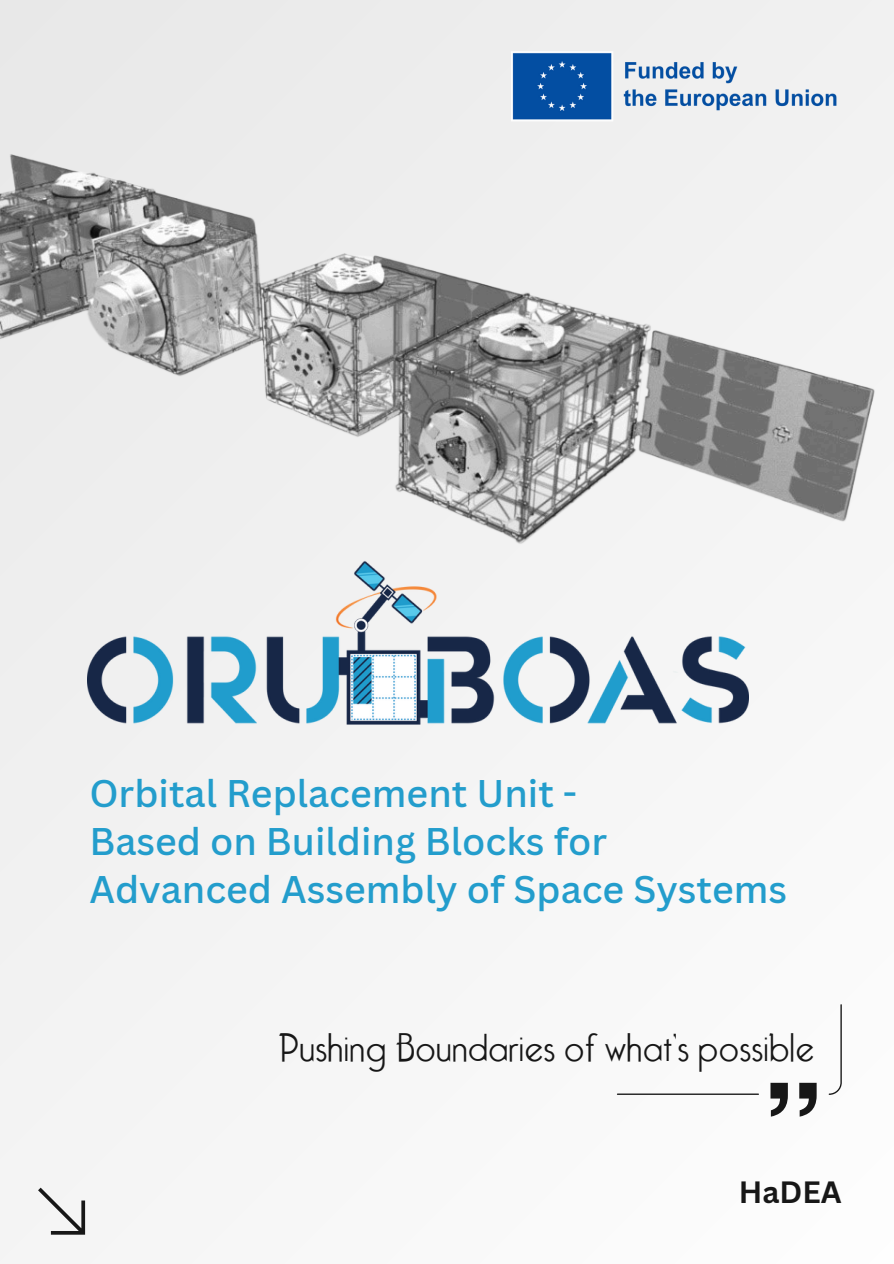
<style>
.page{position:relative;width:894px;height:1264px;background:#fff}
.page>*{position:absolute;margin:0;border:0;box-sizing:border-box;transform-origin:0 0}
.t1{font:300 40.5px "Capone";letter-spacing:.015em;color:#171717}
.t2{font:500 37.5px/48.3px "Canva Sans";color:#239dcc}
.t3{font:700 30px "Canva Sans";color:#171717}
</style>
<div class="page">
<div style="left:0;top:0;width:893px;height:1263px;background:#f6f6f6"></div>
<img style="left:0;top:0;width:875px;height:706px">
<hr style="left:616px;top:1093px;width:142px;height:1px;background:#171717">
<svg style="left:829px;top:1004px;width:12px;height:90px"></svg>
<svg style="left:770px;top:1082px;width:46px;height:34px"></svg>
<img style="left:501px;top:50px;width:353px;height:74px">
<svg style="left:38px;top:1187px;width:47px;height:47px"></svg>
<img style="left:88px;top:561px;width:660px;height:164px">
<p class="t2" style="left:89px;top:768px;width:699px">Orbital Replacement Unit -<br>Based on Building Blocks for<br>Advanced Assembly of Space Systems</p>
<p class="t1" style="left:279px;top:1026px;width:537px">Pushing Boundaries of what’s possible</p>
<h1 class="t3" style="left:738px;top:1170px;width:104px">HaDEA</h1>
</div>
